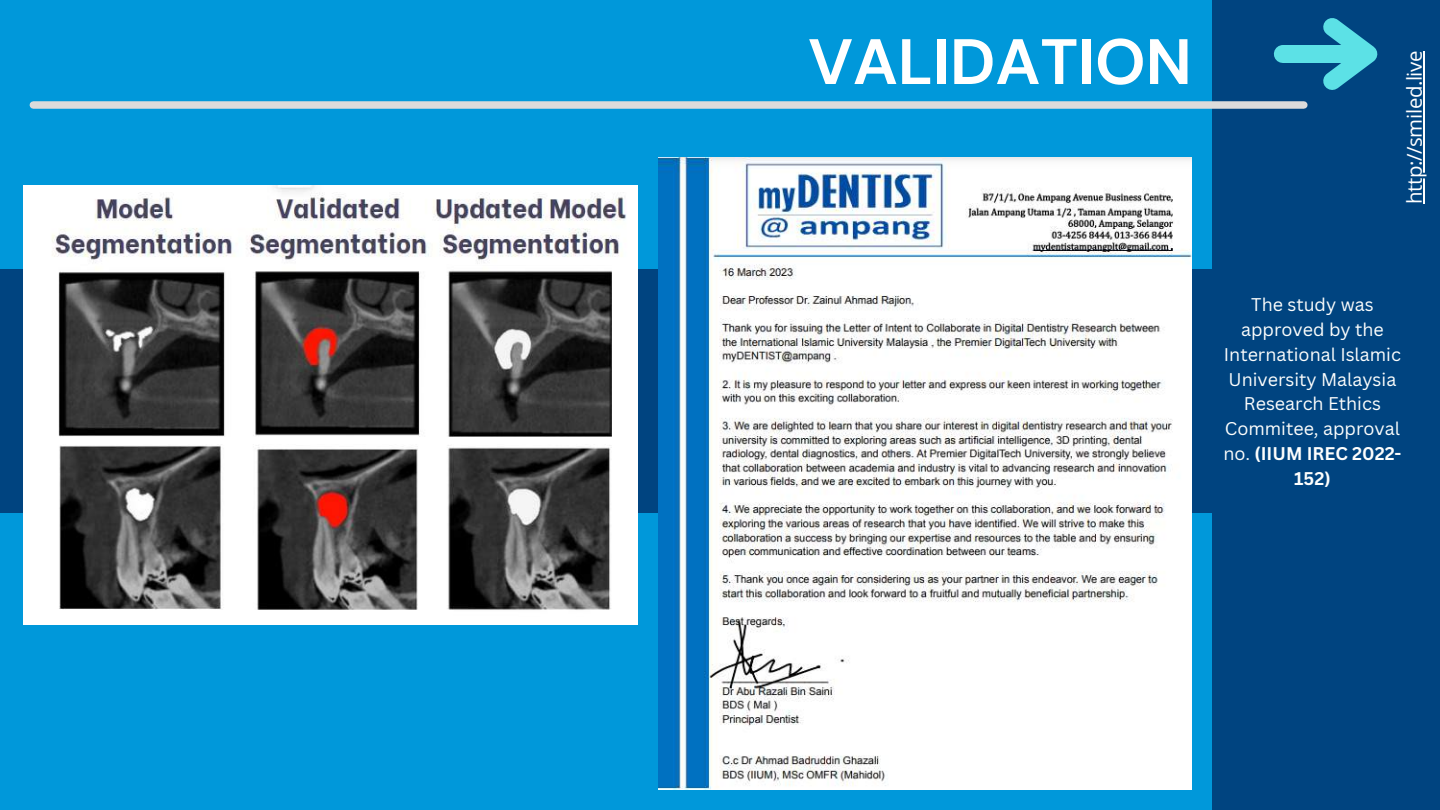
<style>
.page{position:relative;width:1440px;height:810px;background:#0098da}
.page>*{position:absolute;margin:0;border:0;box-sizing:border-box;transform-origin:0 0}
.t1{font:700 64px "DM Sans";color:#fff}
.t2{font:20.4px "Open Sans";letter-spacing:-.02em;color:#fff}
.t3{font:17.9px/24.8px "Canva Sans";color:#fdfefd;text-align:center}
.s1{font-weight:700}
</style>
<div class="page">
<div style="left:0;top:269px;width:1440px;height:243px;background:#004480"></div>
<img style="left:23px;top:186px;width:615px;height:438px">
<img style="left:659px;top:157px;width:532px;height:632px">
<div style="left:1213px;top:0;width:227px;height:810px;background:#004480"></div>
<div style="left:1283px;top:45px;width:81px;height:18px;background:#5ce1e6"></div>
<svg style="left:1307px;top:18px;width:71px;height:88px"></svg>
<hr style="left:1423px;top:51px;width:2px;height:153px;background:#fff">
<div style="left:33px;top:101px;width:1271px;height:8px;background:#dbdbdb"></div>
<h1 class="t1" style="left:808px;top:21px;width:385px">VALIDATION</h1>
<p class="t2" style="left:1400px;top:204px;width:155px;rotate:-90deg">http://smiled.live</p>
<p class="t3" style="left:1223px;top:292px;width:180px">The study was approved by the<br>International Islamic<br>University Malaysia<br>Research Ethics<br>Commitee, approval no. <span class="s1">(IIUM IREC 2022-<br>152)</span></p>
</div>
